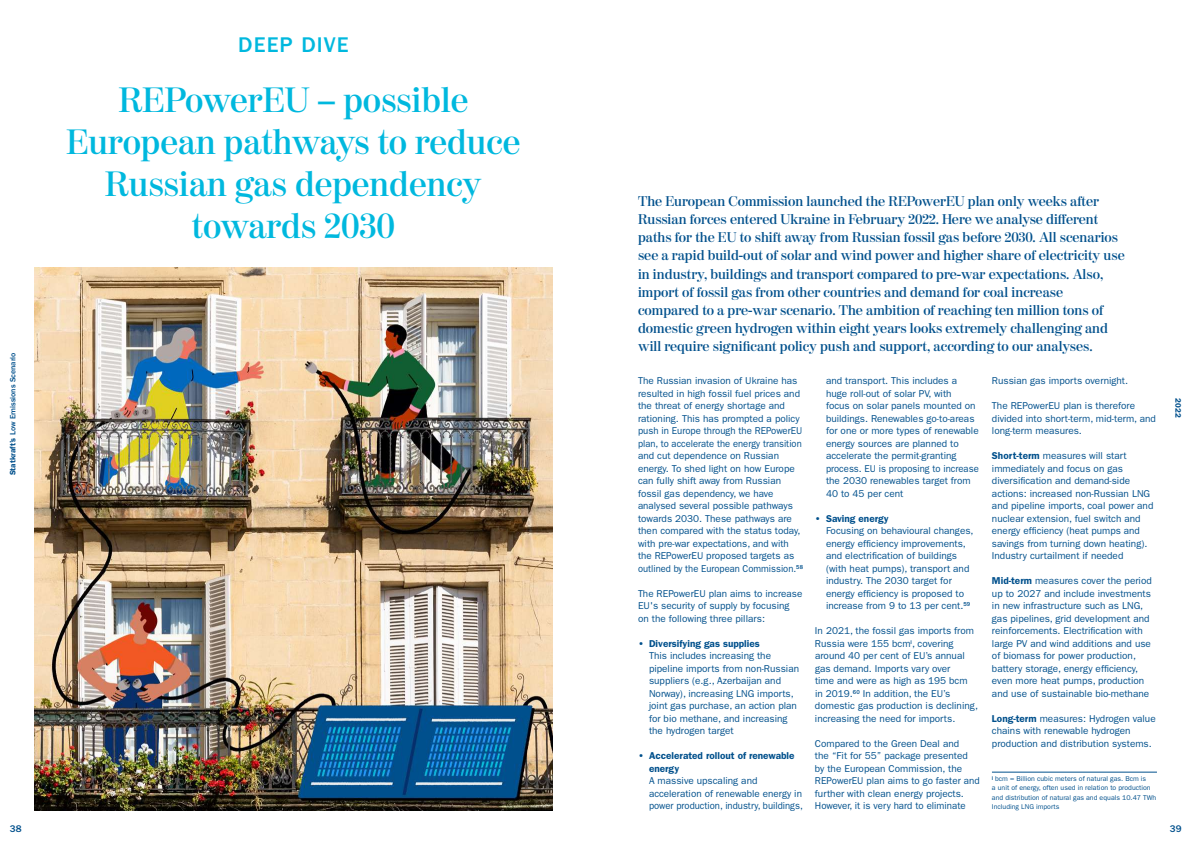
<style>
.page{position:relative;width:1191px;height:842px;background:#fff}
.page>*{position:absolute;margin:0;border:0;box-sizing:border-box;transform-origin:0 0}
.t1{font:600 35px/42px "Moderno FB";color:#00b8de;text-align:center}
.t2{font:500 22px "ITC Franklin Gothic Std";letter-spacing:.05em;color:#00b8de}
.t3{font:600 14px/18.2px "Moderno FB";color:#00508c}
.t4{font:10px/12.5px "ITC Franklin Gothic Std";color:#00508c}
.t5{font:600 10px/12.5px "ITC Franklin Gothic Std";color:#00508c}
.t6{font:500 10px "ITC Franklin Gothic Std";color:#00508c}
.t7{font:500 8px "ITC Franklin Gothic Std";color:#00508c}
.t8{font:600 8px "ITC Franklin Gothic Std";color:#00508c}
.t9{font:7px/9.4px "ITC Franklin Gothic Std";color:#00508c}
.s1{font-weight:600}
</style>
<div class="page">
<img style="left:34px;top:268px;width:519px;height:543px">
<hr style="left:992px;top:772px;width:165px;height:1px;background:#00508c">
<p class="t7" style="left:8px;top:475px;width:124px;rotate:-90deg"><span class="s1">Statkraft’s</span> Low Emissions Scenario</p>
<h2 class="t2" style="left:238px;top:32px;width:112px">DEEP DIVE</h2>
<h1 class="t1" style="left:66px;top:80px;width:456px">REPowerEU – possible<br>European pathways to reduce<br>Russian gas dependency towards 2030</h1>
<p class="t3" style="left:638px;top:192px;width:488px">The European Commission launched the REPowerEU plan only weeks after Russian forces entered Ukraine in February 2022. Here we analyse different paths for the EU to shift away from Russian fossil gas before 2030. All scenarios see a rapid build-out of solar and wind power and higher share of electricity use in industry, buildings and transport compared to pre-war expectations. Also, import of fossil gas from other countries and demand for coal increase compared to a pre-war scenario. The ambition of reaching ten million tons of domestic green hydrogen within eight years looks extremely challenging and will require significant policy push and support, according to our analyses.</p>
<p class="t4" style="left:638px;top:375px;width:166px">The Russian invasion of Ukraine has resulted in high fossil fuel prices and the threat of energy shortage and rationing. This has prompted a policy push in Europe through the REPowerEU plan, to accelerate the energy transition and cut dependence on Russian energy. To shed light on how Europe can fully shift away from Russian fossil gas dependency, we have analysed several possible pathways towards 2030. These pathways are then compared with the status today, with pre-war expectations, and with the REPowerEU proposed targets as outlined by the European Commission.<sup>58</sup></p>
<p class="t4" style="left:638px;top:587px;width:166px">The REPowerEU plan aims to increase<br>EU's security of supply by focusing on the following three pillars:</p>
<p class="t5" style="left:638px;top:637px;width:123px">• Diversifying gas supplies</p>
<p class="t4" style="left:649px;top:650px;width:152px">This includes increasing the pipeline imports from non-Russian suppliers (e.g., Azerbaijan and<br>Norway), increasing LNG imports, joint gas purchase, an action plan for bio methane, and increasing the hydrogen target</p>
<p class="t5" style="left:649px;top:750px;width:147px;text-indent:-11px">• Accelerated rollout of renewable energy</p>
<p class="t4" style="left:649px;top:775px;width:155px">A massive upscaling and acceleration of renewable energy in power production, industry, buildings,</p>
<p class="t4" style="left:826px;top:375px;width:154px">and transport. This includes a huge roll-out of solar PV, with<br>focus on solar panels mounted on buildings. Renewables go-to-areas for one or more types of renewable energy sources are planned to accelerate the permit-granting process. EU is proposing to increase the 2030 renewables target from<br>40 to 45 per cent</p>
<p class="t5" style="left:815px;top:512px;width:75px">• Saving energy</p>
<p class="t4" style="left:826px;top:525px;width:149px">Focusing on behavioural changes, energy efficiency improvements, and electrification of buildings (with heat pumps), transport and industry. The 2030 target for energy efficiency is proposed to increase from 9 to 13 per cent.<sup>59</sup></p>
<p class="t4" style="left:815px;top:625px;width:165px">In 2021, the fossil gas imports from<br>Russia were 155 bcm<sup>i</sup>, covering around 40 per cent of EU’s annual gas demand. Imports vary over<br>time and were as high as 195 bcm<br>in 2019.<sup>60</sup> In addition, the EU’s domestic gas production is declining, increasing the need for imports.</p>
<p class="t4" style="left:815px;top:737px;width:166px">Compared to the Green Deal and<br>the “Fit for 55” package presented by the European Commission, the REPowerEU plan aims to go faster and further with clean energy projects.<br>However, it is very hard to eliminate</p>
<p class="t4" style="left:992px;top:375px;width:138px">Russian gas imports overnight.</p>
<p class="t4" style="left:992px;top:400px;width:165px">The REPowerEU plan is therefore divided into short-term, mid-term, and long-term measures.</p>
<p class="t4" style="left:992px;top:450px;width:163px"><span class="s1">Short-term</span> measures will start immediately and focus on gas diversification and demand-side actions: increased non-Russian LNG and pipeline imports, coal power and nuclear extension, fuel switch and energy efficiency (heat pumps and savings from turning down heating).<br>Industry curtailment if needed</p>
<p class="t4" style="left:992px;top:575px;width:161px"><span class="s1">Mid-term</span> measures cover the period up to 2027 and include investments in new infrastructure such as LNG, gas pipelines, grid development and reinforcements. Electrification with large PV and wind additions and use of biomass for power production, battery storage, energy efficiency, even more heat pumps, production and use of sustainable bio-methane</p>
<p class="t4" style="left:992px;top:712px;width:165px"><span class="s1">Long-term</span> measures: Hydrogen value chains with renewable hydrogen production and distribution systems.</p>
<p class="t9" style="left:992px;top:774px;width:166px"><sup>i</sup> bcm = Billion cubic meters of natural gas. Bcm is<br>a unit of energy, often used in relation to production and distribution of natural gas and equals 10.47 TWh Including LNG imports</p>
<p class="t8" style="left:1183px;top:398px;width:21px;rotate:90deg">2022</p>
<p class="t6" style="left:10px;top:823px;width:13px">38</p>
<p class="t6" style="left:1169px;top:823px;width:13px">39</p>
</div>
